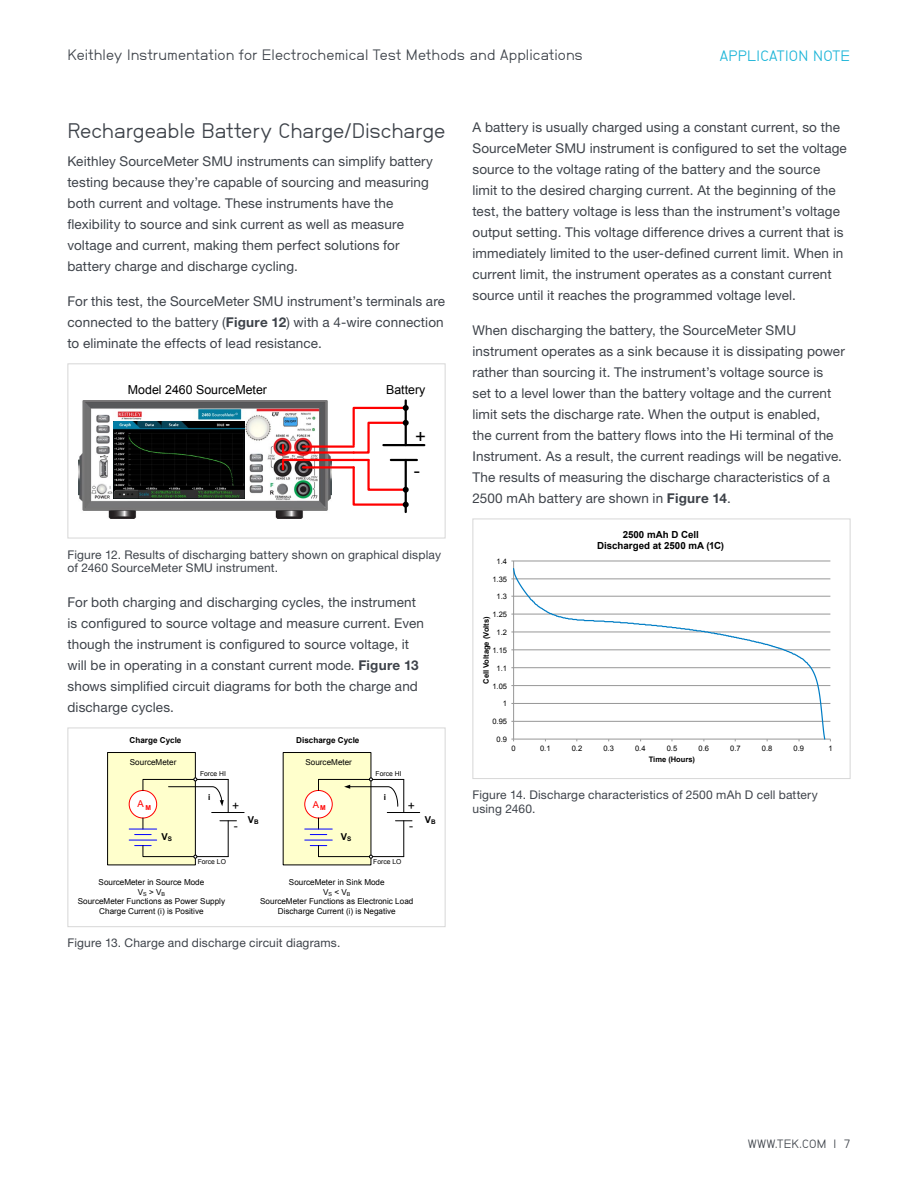
<style>
.page{position:relative;width:918px;height:1188px;background:#fff}
.page>*{position:absolute;margin:0;border:0;box-sizing:border-box;transform-origin:0 0}
.t1{font:21px "NB Grotesk";letter-spacing:-.005em;color:#3e434a}
.t2{font:18.6px/34px "Arial";color:#000}
.t3{font:15px "NB Grotesk";letter-spacing:.005em;color:#3e434a}
.t4{font:15px "NB Grotesk";letter-spacing:.02em;color:#1cb5d8}
.t5{font:13.5px/21px "Helvetica Neue";letter-spacing:.01em;color:#3e434a}
.t6{font:12.45px "Arial";color:#000}
.t7{font:12.15px/19.5px "Arial";color:#000}
.t8{font:12px/13.5px "Helvetica Neue";letter-spacing:.015em;color:#3e434a}
.t9{font:12px "NB Grotesk";letter-spacing:.025em;color:#3e434a}
.t10{font:700 9.75px/11.4px "Arial";color:#010101;text-align:center}
.t11{font:700 9.45px "Arial";color:#000}
.t12{font:9.45px "Arial";color:#f00}
.t13{font:8.1px/9.8px "Arial";color:#000;text-align:center}
.t14{font:700 8.1px "Arial";color:#000}
.t15{font:7.65px "Arial";color:#010101}
.t16{font:700 7.65px "Arial";color:#010101}
.t17{font:700 7.5px "Arial";color:#010101}
.t18{font:6.75px "Arial";color:#000}
.t19{font:700 6.75px "Arial";color:#f00}
.s1{font-weight:700}
</style>
<div class="page">
<img style="left:79px;top:400px;width:249px;height:118px">
<img style="left:114px;top:421px;width:130px;height:78px">
<hr style="left:383px;top:444px;width:41px;height:2px;background:#000">
<hr style="left:391px;top:459px;width:26px;height:2px;background:#000">
<hr style="left:405px;top:400px;width:2px;height:45px;background:#000">
<hr style="left:405px;top:460px;width:2px;height:52px;background:#000">
<svg style="left:281px;top:405px;width:128px;height:103px"></svg>
<div style="left:68px;top:363px;width:378px;height:175px;border:1px solid #d7d7d7"></div>
<div style="left:108px;top:753px;width:87px;height:112px;background:#ffc"></div>
<div style="left:107px;top:752px;width:89px;height:113px;border:1px solid #000"></div>
<div style="left:129px;top:790px;width:28px;height:28px;background:#fff;border-radius:50%"></div>
<div style="left:129px;top:790px;width:28px;height:28px;border:1px solid #f00;border-radius:50%"></div>
<hr style="left:228px;top:779px;width:1px;height:34px;background:#000">
<hr style="left:212px;top:812px;width:32px;height:1px;background:#000">
<svg style="left:129px;top:818px;width:107px;height:40px"></svg>
<svg style="left:142px;top:778px;width:87px;height:28px"></svg>
<div style="left:283px;top:753px;width:88px;height:112px;background:#ffc"></div>
<div style="left:305px;top:790px;width:27px;height:28px;background:#fff;border-radius:50%"></div>
<div style="left:304px;top:790px;width:29px;height:28px;border:1px solid #f00;border-radius:50%"></div>
<hr style="left:403px;top:779px;width:1px;height:34px;background:#000">
<hr style="left:387px;top:812px;width:33px;height:1px;background:#000">
<svg style="left:305px;top:818px;width:107px;height:40px"></svg>
<svg style="left:318px;top:778px;width:87px;height:29px"></svg>
<div style="left:68px;top:728px;width:378px;height:199px;border:1px solid #d7d7d7"></div>
<hr style="left:514px;top:721px;width:316px;height:1px;background:#979797">
<hr style="left:514px;top:703px;width:316px;height:1px;background:#979797">
<hr style="left:514px;top:685px;width:316px;height:1px;background:#979797">
<hr style="left:514px;top:667px;width:316px;height:1px;background:#979797">
<hr style="left:514px;top:650px;width:316px;height:1px;background:#979797">
<hr style="left:514px;top:632px;width:316px;height:1px;background:#979797">
<hr style="left:514px;top:614px;width:316px;height:1px;background:#979797">
<hr style="left:514px;top:596px;width:316px;height:1px;background:#979797">
<hr style="left:514px;top:579px;width:316px;height:1px;background:#979797">
<hr style="left:514px;top:561px;width:316px;height:1px;background:#979797">
<hr style="left:513px;top:561px;width:1px;height:178px;background:#979797">
<hr style="left:514px;top:739px;width:316px;height:1px;background:#979797">
<svg style="left:512px;top:567px;width:314px;height:173px"></svg>
<div style="left:472px;top:519px;width:378px;height:260px;border:1px solid #d7d7d7"></div>
<p class="t3" style="left:68px;top:47px;width:517px">Keithley Instrumentation for Electrochemical Test Methods and Applications</p>
<p class="t4" style="left:720px;top:47px;width:132px">APPLICATION NOTE</p>
<h1 class="t1" style="left:68px;top:119px;width:380px">Rechargeable Battery Charge/Discharge</h1>
<p class="t5" style="left:68px;top:151px;width:367px">Keithley SourceMeter SMU instruments can simplify battery testing because they’re capable of sourcing and measuring both current and voltage. These instruments have the flexibility to source and sink current as well as measure voltage and current, making them perfect solutions for battery charge and discharge cycling.</p>
<p class="t5" style="left:67px;top:290px;width:379px;text-align:justify">For this test, the SourceMeter SMU instrument’s terminals are connected to the battery (<span class="s1">Figure 12</span>) with a 4-wire connection to eliminate the effects of lead resistance.</p>
<p class="t6" style="left:128px;top:383px;width:141px">Model 2460 SourceMeter</p>
<h2 class="t2" style="left:414px;top:420px;width:14px">+ -</h2>
<p class="t6" style="left:386px;top:383px;width:41px">Battery</p>
<p class="t8" style="left:68px;top:547px;width:375px">Figure 12. Results of discharging battery shown on graphical display of 2460 SourceMeter SMU instrument.</p>
<p class="t5" style="left:68px;top:591px;width:358px">For both charging and discharging cycles, the instrument is configured to source voltage and measure current. Even though the instrument is configured to source voltage, it will be in operating in a constant current mode. <span class="s1">Figure 13 </span>shows simplified circuit diagrams for both the charge and discharge cycles.</p>
<p class="t14" style="left:130px;top:736px;width:53px">Charge Cycle</p>
<p class="t14" style="left:296px;top:736px;width:65px">Discharge Cycle</p>
<p class="t13" style="left:130px;top:757px;width:48px">SourceMeter</p>
<p class="t18" style="left:200px;top:770px;width:27px">Force HI</p>
<p class="t13" style="left:305px;top:757px;width:48px">SourceMeter</p>
<p class="t18" style="left:376px;top:770px;width:27px">Force HI</p>
<p class="t14" style="left:208px;top:792px;width:4px">i</p>
<p class="t14" style="left:384px;top:792px;width:4px">i</p>
<p class="t12" style="left:138px;top:798px;width:8px">A</p>
<p class="t12" style="left:313px;top:799px;width:8px">A</p>
<p class="t7" style="left:232px;top:796px;width:9px">+ -</p>
<p class="t7" style="left:408px;top:796px;width:9px">+ -</p>
<p class="t19" style="left:146px;top:804px;width:7px">M</p>
<p class="t19" style="left:320px;top:804px;width:7px">M</p>
<p class="t11" style="left:248px;top:814px;width:12px">V<sub>B</sub></p>
<p class="t11" style="left:425px;top:814px;width:12px">V<sub>B</sub></p>
<p class="t11" style="left:162px;top:831px;width:12px">V<sub>S</sub></p>
<p class="t11" style="left:341px;top:831px;width:12px">V<sub>S</sub></p>
<p class="t18" style="left:198px;top:858px;width:30px">Force LO</p>
<p class="t18" style="left:373px;top:858px;width:30px">Force LO</p>
<p class="t13" style="left:78px;top:877px;width:149px">SourceMeter in Source Mode<br>V<sub>S</sub> &gt; V<sub>B<br></sub>SourceMeter Functions as Power Supply<br>Charge Current (i) is Positive</p>
<p class="t13" style="left:260px;top:877px;width:155px">SourceMeter in Sink Mode<br>V<sub>S</sub> &lt; V<sub>B<br></sub>SourceMeter Functions as Electronic Load<br>Discharge Current (i) is Negative</p>
<p class="t8" style="left:68px;top:936px;width:274px">Figure 13. Charge and discharge circuit diagrams.</p>
<p class="t5" style="left:472px;top:117px;width:376px">A battery is usually charged using a constant current, so the SourceMeter SMU instrument is configured to set the voltage source to the voltage rating of the battery and the source limit to the desired charging current. At the beginning of the test, the battery voltage is less than the instrument’s voltage output setting. This voltage difference drives a current that is immediately limited to the user-defined current limit. When in current limit, the instrument operates as a constant current source until it reaches the programmed voltage level.</p>
<p class="t5" style="left:472px;top:319px;width:374px">When discharging the battery, the SourceMeter SMU instrument operates as a sink because it is dissipating power rather than sourcing it. The instrument’s voltage source is set to a level lower than the battery voltage and the current limit sets the discharge rate. When the output is enabled,<br>the current from the battery flows into the Hi terminal of the Instrument. As a result, the current readings will be negative.<br>The results of measuring the discharge characteristics of a 2500 mAh battery are shown in <span class="s1">Figure 14</span>.</p>
<p class="t15" style="left:497px;top:556px;width:12px">1.4</p>
<p class="t15" style="left:492px;top:574px;width:16px">1.35</p>
<p class="t15" style="left:497px;top:592px;width:12px">1.3</p>
<p class="t15" style="left:492px;top:610px;width:16px">1.25</p>
<p class="t17" style="left:481px;top:684px;width:69px;rotate:-90deg">Cell Voltage (Volts)</p>
<p class="t15" style="left:497px;top:627px;width:12px">1.2</p>
<p class="t15" style="left:492px;top:645px;width:16px">1.15</p>
<p class="t15" style="left:497px;top:663px;width:12px">1.1</p>
<p class="t15" style="left:492px;top:681px;width:16px">1.05</p>
<p class="t15" style="left:503px;top:699px;width:6px">1</p>
<p class="t15" style="left:492px;top:717px;width:16px">0.95</p>
<p class="t15" style="left:497px;top:734px;width:12px">0.9</p>
<p class="t10" style="left:597px;top:529px;width:128px">2500 mAh D Cell<br>Discharged at 2500 mA (1C)</p>
<p class="t15" style="left:512px;top:744px;width:6px">0</p>
<p class="t15" style="left:540px;top:744px;width:12px">0.1</p>
<p class="t15" style="left:572px;top:744px;width:12px">0.2</p>
<p class="t15" style="left:603px;top:744px;width:12px">0.3</p>
<p class="t15" style="left:635px;top:744px;width:12px">0.4</p>
<p class="t15" style="left:667px;top:744px;width:12px">0.5</p>
<p class="t15" style="left:698px;top:744px;width:12px">0.6</p>
<p class="t15" style="left:730px;top:744px;width:12px">0.7</p>
<p class="t15" style="left:762px;top:744px;width:12px">0.8</p>
<p class="t15" style="left:794px;top:744px;width:12px">0.9</p>
<p class="t15" style="left:828px;top:744px;width:6px">1</p>
<p class="t16" style="left:649px;top:754px;width:48px">Time (Hours)</p>
<p class="t8" style="left:472px;top:788px;width:347px">Figure 14. Discharge characteristics of 2500 mAh D cell battery using 2460.</p>
<p class="t9" style="left:748px;top:1137px;width:104px">WWW.TEK.COM | 7</p>
</div>
